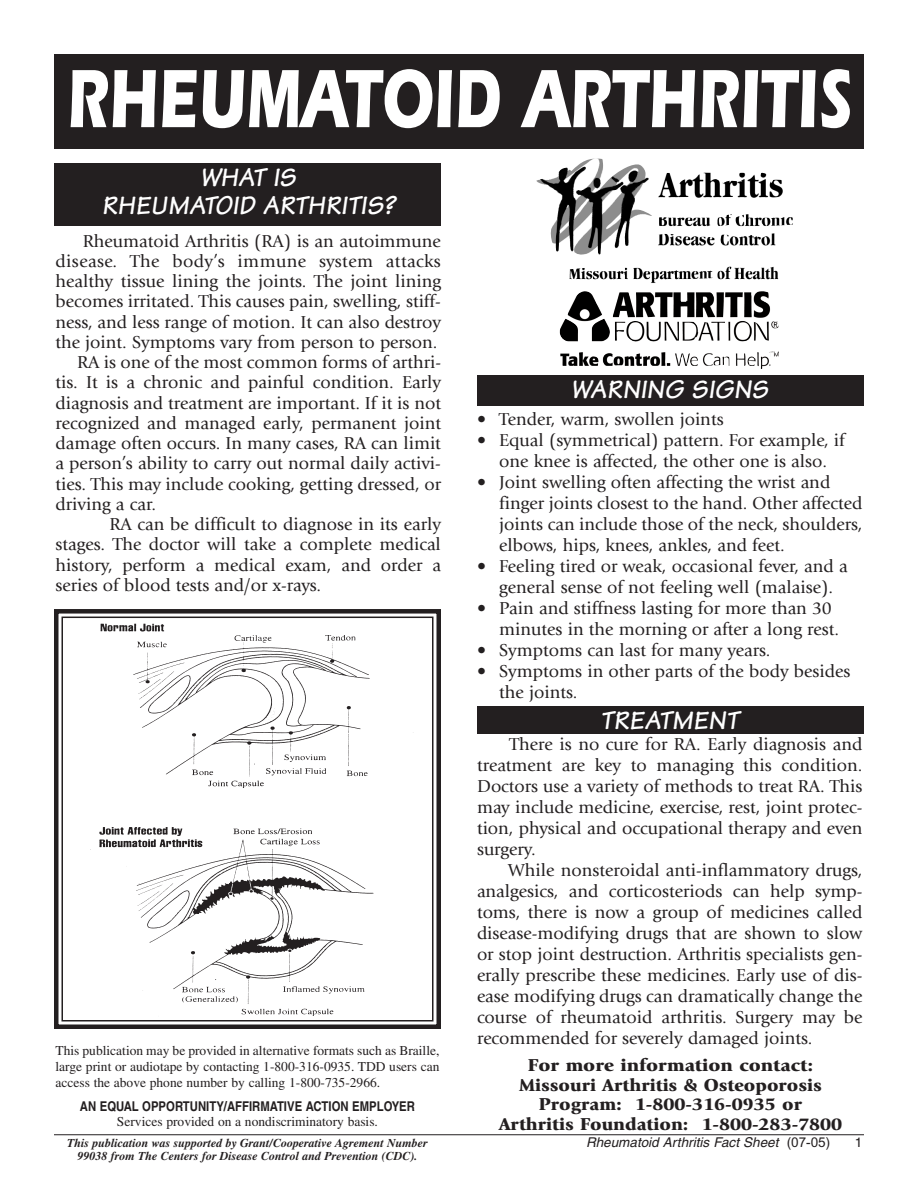
<style>
.page{position:relative;width:918px;height:1188px;background:#fff}
.page>*{position:absolute;margin:0;border:0;box-sizing:border-box;transform-origin:0 0}
.t1{font:700 85.5px "Itc Eras";color:#fff;scale:.7 1}
.t2{font:700 27px/28.5px "Tekton";color:#fff;text-align:center}
.t3{font:18px/21px "Giovanni";color:#231f20}
.t4{font:900 18px/19.5px "Giovanni";color:#231f20;text-align:center;scale:1.1 1}
.t5{font:18px "Giovanni";letter-spacing:.02em;color:#231f20}
.t6{font:13.5px/15.8px "Times";color:#231f20;text-align:justify}
.t7{font:700 13.5px "Helvetica";color:#231f20;scale:.84 1}
.t8{font:italic 13.5px "Helvetica";color:#231f20}
.t9{font:13.5px "Helvetica";color:#231f20}
.t10{font:italic 700 12px "Times";color:#231f20}
.s1{font-style:normal}
.s2{font-family:"Arial";font-style:normal}
</style>
<div class="page">
<div style="left:477px;top:706px;width:387px;height:28px;background:#231f20"></div>
<div style="left:54px;top:54px;width:810px;height:94px;background:#231f20"></div>
<div style="left:477px;top:375px;width:387px;height:31px;background:#231f20"></div>
<div style="left:54px;top:163px;width:387px;height:63px;background:#231f20"></div>
<img style="left:90px;top:623px;width:324px;height:393px">
<div style="left:54px;top:609px;width:387px;height:420px;border:4px solid #231f20"></div>
<div style="left:62px;top:617px;width:372px;height:405px;border:2px solid #231f20"></div>
<img style="left:559px;top:291px;width:220px;height:78px">
<img style="left:536px;top:158px;width:257px;height:125px">
<hr style="left:54px;top:1134px;width:810px;height:1px;background:#231f20">
<h1 class="t1" style="left:67px;top:70px;width:1124px">RHEUMATOID ARTHRITIS</h1>
<h2 class="t2" style="left:102px;top:167px;width:295px">WHAT IS<br>RHEUMATOID ARTHRITIS?</h2>
<p class="t3" style="left:83px;top:232px;width:360px">Rheumatoid Arthritis (RA) is an autoimmune</p>
<p class="t5" style="left:56px;top:254px;width:387px">disease. The body’s immune system attacks</p>
<p class="t3" style="left:56px;top:272px;width:387px">healthy tissue lining the joints. The joint lining</p>
<p class="t3" style="left:56px;top:292px;width:387px">becomes irritated. This causes pain, swelling, stiff-</p>
<p class="t3" style="left:56px;top:313px;width:387px">ness, and less range of motion. It can also destroy</p>
<p class="t3" style="left:56px;top:333px;width:384px">the joint. Symptoms vary from person to person.</p>
<p class="t3" style="left:77px;top:353px;width:365px">RA is one of the most common forms of arthri-</p>
<p class="t3" style="left:56px;top:373px;width:387px">tis. It is a chronic and painful condition. Early</p>
<p class="t3" style="left:56px;top:394px;width:387px">diagnosis and treatment are important. If it is not</p>
<p class="t3" style="left:56px;top:414px;width:387px">recognized and managed early, permanent joint</p>
<p class="t3" style="left:56px;top:434px;width:387px">damage often occurs. In many cases, RA can limit</p>
<p class="t3" style="left:56px;top:454px;width:387px">a person’s ability to carry out normal daily activi-</p>
<p class="t3" style="left:56px;top:475px;width:387px">ties. This may include cooking, getting dressed, or</p>
<p class="t3" style="left:56px;top:495px;width:102px">driving a car.</p>
<p class="t3" style="left:110px;top:515px;width:333px">RA can be difficult to diagnose in its early</p>
<p class="t3" style="left:56px;top:535px;width:387px">stages. The doctor will take a complete medical</p>
<p class="t3" style="left:56px;top:556px;width:387px">history, perform a medical exam, and order a</p>
<p class="t3" style="left:56px;top:576px;width:267px">series of blood tests and/or x-rays.</p>
<p class="t6" style="left:56px;top:1044px;width:385px">This publication may be provided in alternative formats such as Braille, large print or audiotape by contacting 1-800-316-0935. TDD users can access the above phone number by calling 1-800-735-2966.</p>
<p class="t7" style="left:80px;top:1101px;width:400px">AN EQUAL OPPORTUNITY/AFFIRMATIVE ACTION EMPLOYER</p>
<p class="t6" style="left:117px;top:1114px;width:263px">Services provided on a nondiscriminatory basis.</p>
<h2 class="t2" style="left:571px;top:380px;width:203px">WARNING SIGNS</h2>
<p class="t3" style="left:477px;top:411px;width:248px">• Tender, warm, swollen joints</p>
<p class="t3" style="left:477px;top:432px;width:369px;text-align:center">• Equal (symmetrical) pattern. For example, if one knee is affected, the other one is also.</p>
<p class="t3" style="left:499px;top:474px;width:365px;text-indent:-22px">• Joint swelling often affecting the wrist and finger joints closest to the hand. Other affected joints can include those of the neck, shoulders, elbows, hips, knees, ankles, and feet.</p>
<p class="t3" style="left:477px;top:558px;width:372px;text-align:center">• Feeling tired or weak, occasional fever, and a general sense of not feeling well (malaise).</p>
<p class="t3" style="left:499px;top:600px;width:341px;text-indent:-22px">• Pain and stiffness lasting for more than 30 minutes in the morning or after a long rest.</p>
<p class="t3" style="left:477px;top:642px;width:295px">• Symptoms can last for many years.</p>
<p class="t3" style="left:499px;top:663px;width:353px;text-indent:-22px">• Symptoms in other parts of the body besides the joints.</p>
<h2 class="t2" style="left:601px;top:711px;width:140px">TREATMENT</h2>
<p class="t3" style="left:477px;top:736px;width:387px;text-align:justify;text-indent:33px">There is no cure for RA. Early diagnosis and treatment are key to managing this condition.<br>Doctors use a variety of methods to treat RA. This may include medicine, exercise, rest, joint protec&shy;tion, physical and occupational therapy and even surgery.</p>
<p class="t3" style="left:477px;top:862px;width:387px;text-align:justify;text-indent:31px">While nonsteroidal anti-inflammatory drugs, analgesics, and corticosteriods can help symp&shy;toms, there is now a group of medicines called disease-modifying drugs that are shown to slow or stop joint destruction. Arthritis specialists gen&shy;erally prescribe these medicines. Early use of dis&shy;ease modifying drugs can dramatically change the course of rheumatoid arthritis. Surgery may be recommended for severely damaged joints.</p>
<p class="t4" style="left:499px;top:1057px;width:314px">For more information contact:<br>Missouri Arthritis &amp; Osteoporosis Program: 1-800-316-0935 or<br>Arthritis Foundation: 1-800-283-7800</p>
<p class="t10" style="left:67px;top:1138px;width:362px">This publication was supported by Grant/Cooperative Agrement Number</p>
<p class="t8" style="left:586px;top:1138px;width:246px">Rheumatoid Arthritis Fact Sheet <span class="s1">(</span> <span class="s2">0 7 - 0 5</span> <span class="s1">)</span></p>
<p class="t9" style="left:855px;top:1138px;width:9px">1</p>
<p class="t10" style="left:78px;top:1152px;width:341px">99038 from The Centers for Disease Control and Prevention (CDC).</p>
</div>
